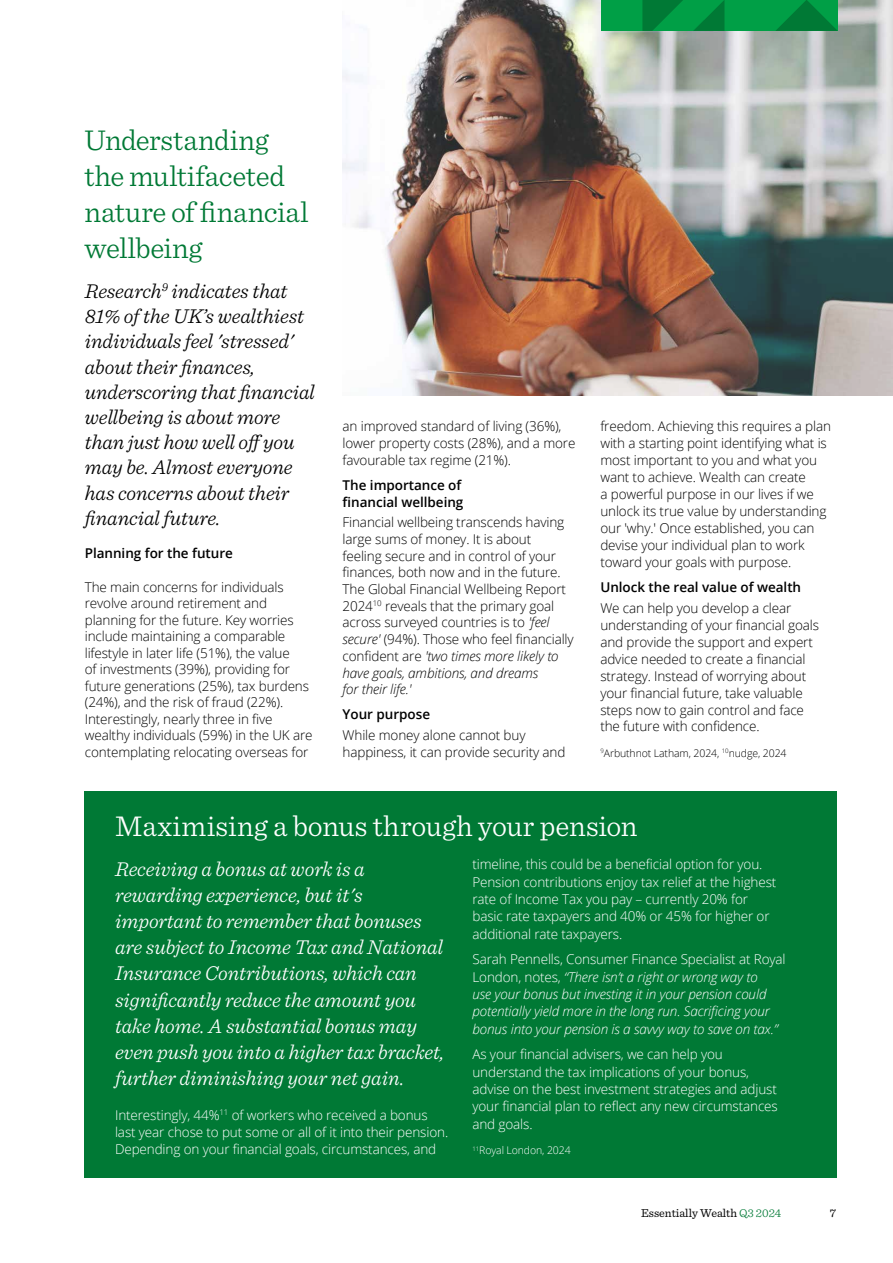
<style>
.page{position:relative;width:893px;height:1263px;background:#fff}
.page>*{position:absolute;margin:0;border:0;box-sizing:border-box;transform-origin:0 0}
.t1{font:300 30px/36px "Sentinel";letter-spacing:-.01em;color:#007935}
.t2{font:300 30px "Sentinel";letter-spacing:.005em;color:#fff}
.t3{font:italic 300 21px/26.1px "Sentinel";letter-spacing:-.005em;color:#fff}
.t4{font:italic 300 21px/25.2px "Sentinel";letter-spacing:-.005em;color:#000}
.t5{font:300 13.5px/17px "Open Sans";letter-spacing:-.01em;color:#000}
.t6{font:300 13.5px/17.2px "Open Sans";letter-spacing:-.01em;color:#fff}
.t7{font:italic 300 13.5px/17.2px "Open Sans";letter-spacing:-.01em;color:#fff}
.t8{font:600 13.5px/16.6px "Open Sans";letter-spacing:-.005em;color:#000}
.t9{font:12px "Sentinel";color:#000}
.t10{font:300 10.5px "Open Sans";letter-spacing:-.01em;color:#000}
.t11{font:300 10.5px "Open Sans";letter-spacing:-.01em;color:#fff}
.s1{font-style:italic}
.s2{font-style:normal}
.s3{font-weight:300;color:#007935}
</style>
<div class="page">
<div style="left:85px;top:791px;width:752px;height:387px;background:#007935"></div>
<img style="left:343px;top:0;width:550px;height:396px">
<div style="left:601px;top:0;width:237px;height:31px;background:#009f46"></div>
<svg style="left:693px;top:0;width:31px;height:31px"></svg>
<svg style="left:776px;top:0;width:62px;height:31px"></svg>
<svg style="left:642px;top:0;width:41px;height:31px"></svg>
<h1 class="t1" style="left:85px;top:120px;width:226px">Understanding the multifaceted nature of financial wellbeing</h1>
<p class="t4" style="left:85px;top:277px;width:231px">Research<sup>9</sup> indicates that<br>81% of the UK’s wealthiest individuals feel 'stressed' about their finances, underscoring that financial wellbeing is about more than just how well off you may be. Almost everyone has concerns about their financial future.</p>
<p class="t8" style="left:85px;top:545px;width:150px">Planning for the future</p>
<p class="t5" style="left:85px;top:578px;width:229px;line-height:16.5px">The main concerns for individuals revolve around retirement and planning for the future. Key worries include maintaining a comparable lifestyle in later life (51%), the value<br>of investments (39%), providing for future generations (25%), tax burdens (24%), and the risk of fraud (22%).<br>Interestingly, nearly three in five wealthy individuals (59%) in the UK are contemplating relocating overseas for</p>
<p class="t5" style="left:343px;top:418px;width:234px">an improved standard of living (36%), lower property costs (28%), and a more favourable tax regime (21%).</p>
<p class="t8" style="left:343px;top:476px;width:122px">The importance of financial wellbeing</p>
<p class="t5" style="left:343px;top:514px;width:233px">Financial wellbeing transcends having large sums of money. It is about feeling secure and in control of your finances, both now and in the future.<br>The Global Financial Wellbeing Report 2024<sup>10</sup> reveals that the primary goal across surveyed countries is to <span class="s1">'feel secure'</span> (94%). Those who feel financially confident are <span class="s1">'two times more likely to have goals, ambitions, and dreams<br>for their life.'</span></p>
<p class="t8" style="left:343px;top:706px;width:89px">Your purpose</p>
<p class="t5" style="left:343px;top:727px;width:224px">While money alone cannot buy happiness, it can provide security and</p>
<p class="t5" style="left:600px;top:418px;width:232px">freedom. Achieving this requires a plan with a starting point identifying what is most important to you and what you want to achieve. Wealth can create<br>a powerful purpose in our lives if we unlock its true value by understanding our 'why.' Once established, you can devise your individual plan to work toward your goals with purpose.</p>
<p class="t8" style="left:600px;top:578px;width:202px">Unlock the real value of wealth</p>
<p class="t5" style="left:600px;top:599px;width:220px">We can help you develop a clear understanding of your financial goals and provide the support and expert advice needed to create a financial strategy. Instead of worrying about your financial future, take valuable steps now to gain control and face the future with confidence.</p>
<p class="t10" style="left:600px;top:746px;width:188px"><sup>9</sup>Arbuthnot Latham, 2024, <sup>10</sup>nudge, 2024</p>
<h1 class="t2" style="left:115px;top:803px;width:524px">Maximising a bonus through your pension</h1>
<p class="t3" style="left:115px;top:854px;width:331px">Receiving a bonus at work is a rewarding experience, but it's important to remember that bonuses are subject to Income Tax and National Insurance Contributions, which can significantly reduce the amount you take home. A substantial bonus may even push you into a higher tax bracket, further diminishing your net gain.</p>
<p class="t6" style="left:115px;top:1105px;width:335px">Interestingly, 44%<sup>11</sup> of workers who received a bonus last year chose to put some or all of it into their pension.<br>Depending on your financial goals, circumstances, and</p>
<p class="t6" style="left:472px;top:855px;width:305px">timeline, this could be a beneficial option for you.<br>Pension contributions enjoy tax relief at the highest rate of Income Tax you pay – currently 20% for basic rate taxpayers and 40% or 45% for higher or additional rate taxpayers.</p>
<p class="t7" style="left:472px;top:950px;width:315px"><span class="s2">Sarah Pennells, Consumer Finance Specialist at Royal London, notes,</span> “There isn’t a right or wrong way to<br>use your bonus but investing it in your pension could potentially yield more in the long run. Sacrificing your bonus into your pension is a savvy way to save on tax.”</p>
<p class="t6" style="left:472px;top:1045px;width:307px">As your financial advisers, we can help you understand the tax implications of your bonus, advise on the best investment strategies and adjust your financial plan to reflect any new circumstances and goals.</p>
<p class="t11" style="left:472px;top:1143px;width:100px"><sup>11</sup>Royal London, 2024</p>
<p class="t9" style="left:641px;top:1204px;width:142px">Essentially Wealth <span class="s3">Q3 2024</span></p>
<p class="t9" style="left:830px;top:1204px;width:8px">7</p>
</div>
